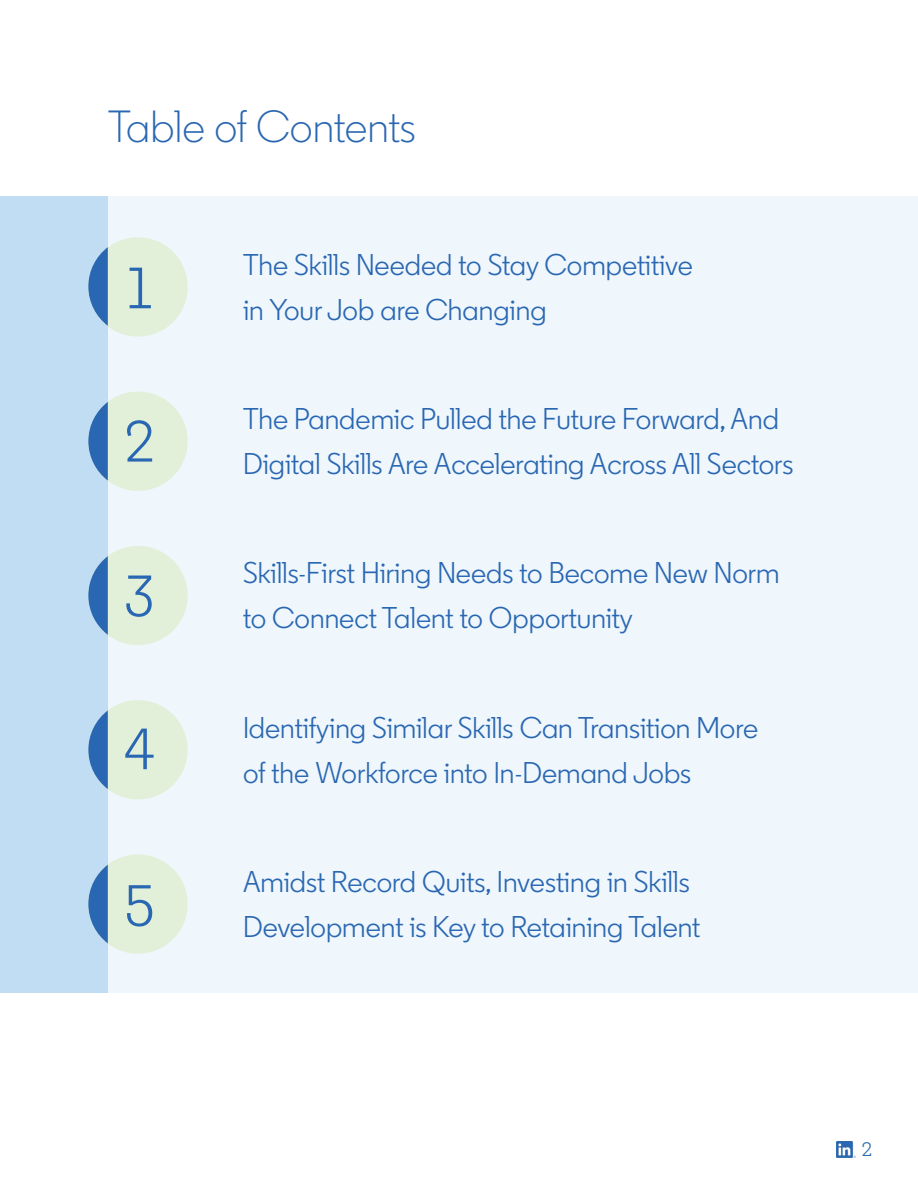
<style>
.page{position:relative;width:918px;height:1188px;background:#fff}
.page>*{position:absolute;margin:0;border:0;box-sizing:border-box;transform-origin:0 0}
.Numbers{font:58.05px "Community";color:#2a67b2}
.Titles{font:300 45px "Community";color:#2a67b2}
.Table_of_Contents{font:30px/45px "Community";color:#2a67b2}
.t1{font:19.5px "Community Slab";color:#2a67b2}
</style>
<div class="page">
<div style="left:0;top:197px;width:108px;height:796px;background:#c1ddf4"></div>
<div style="left:108px;top:197px;width:810px;height:796px;background:#eff7fc"></div>
<div style="left:88px;top:854px;width:100px;height:100px;background:#e2f0d9;border-radius:50%"></div>
<svg style="left:88px;top:865px;width:20px;height:78px"></svg>
<div style="left:88px;top:700px;width:100px;height:99px;background:#e2f0d9;border-radius:50%"></div>
<svg style="left:88px;top:710px;width:20px;height:79px"></svg>
<div style="left:88px;top:546px;width:100px;height:99px;background:#e2f0d9;border-radius:50%"></div>
<svg style="left:88px;top:556px;width:20px;height:79px"></svg>
<div style="left:88px;top:392px;width:100px;height:99px;background:#e2f0d9;border-radius:50%"></div>
<svg style="left:88px;top:402px;width:20px;height:79px"></svg>
<div style="left:88px;top:237px;width:100px;height:100px;background:#e2f0d9;border-radius:50%"></div>
<svg style="left:88px;top:247px;width:20px;height:79px"></svg>
<img style="left:837px;top:1142px;width:18px;height:15px">
<p class="Titles" style="left:108px;top:99px;width:309px">Table of Contents</p>
<p class="Numbers" style="left:128px;top:253px;width:25px">1</p>
<p class="Numbers" style="left:125px;top:406px;width:31px">2</p>
<p class="Numbers" style="left:125px;top:561px;width:31px">3</p>
<p class="Numbers" style="left:124px;top:714px;width:32px">4</p>
<p class="Numbers" style="left:125px;top:870px;width:31px">5</p>
<p class="Table_of_Contents" style="left:243px;top:242px;width:451px">The Skills Needed to Stay Competitive in Your Job are Changing</p>
<p class="Table_of_Contents" style="left:243px;top:396px;width:552px">The Pandemic Pulled the Future Forward, And<br>Digital Skills Are Accelerating Across All Sectors</p>
<p class="Table_of_Contents" style="left:243px;top:551px;width:538px">Skills-First Hiring Needs to Become New Norm to Connect Talent to Opportunity</p>
<p class="Table_of_Contents" style="left:243px;top:705px;width:517px">Identifying Similar Skills Can Transition More of the Workforce into In-Demand Jobs</p>
<p class="Table_of_Contents" style="left:243px;top:859px;width:459px">Amidst Record Quits, Investing in Skills<br>Development is Key to Retaining Talent</p>
<p class="t1" style="left:862px;top:1137px;width:12px">2</p>
</div>
